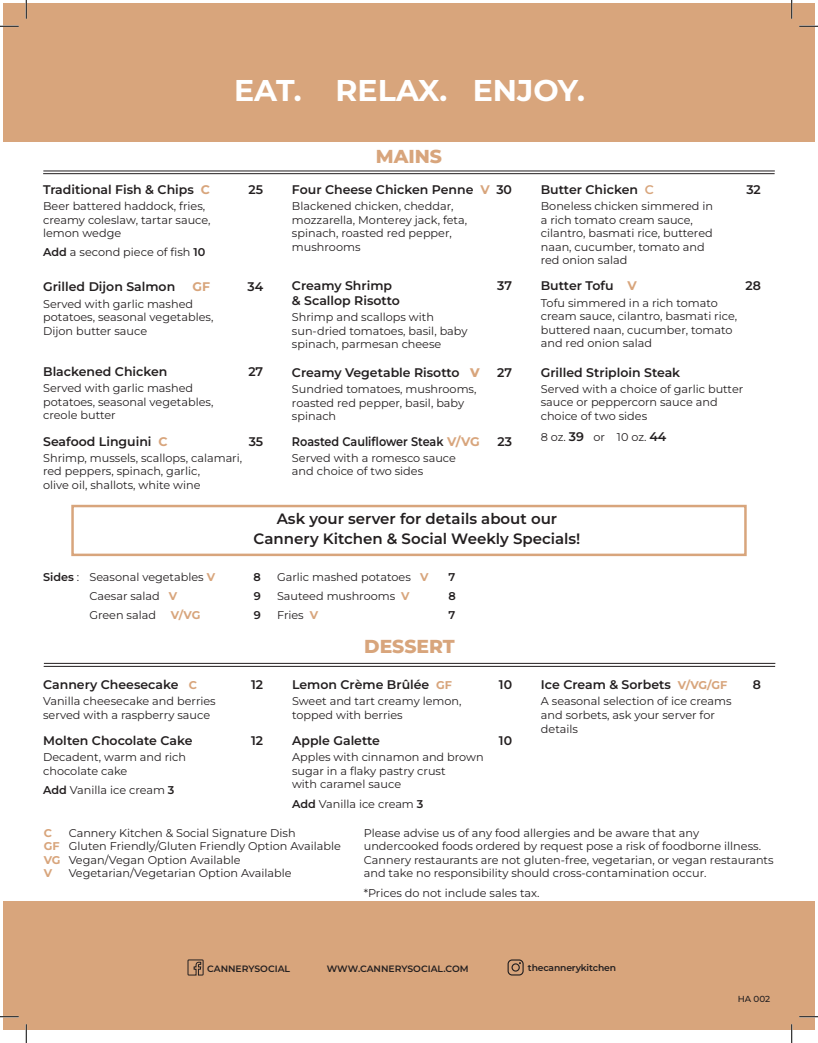
<style>
.page{position:relative;width:818px;height:1043px;background:#fff}
.page>*{position:absolute;margin:0;border:0;box-sizing:border-box;transform-origin:0 0}
.t1{font:700 30px "Montserrat";color:#fff}
.t2{font:800 18.75px "Montserrat";color:#d8a57c}
.t3{font:600 15px/20px "Montserrat";color:#231f20;text-align:center}
.Item{font:600 12.5px "Montserrat";color:#231f20}
.Item-2{font:600 12.5px "Montserrat";color:#231f20;scale:.9 1}
.Item-3{font:700 12.5px "Montserrat";color:#d8a57c}
.desription{font:11.25px/13.5px "Montserrat";color:#231f20}
.Item-4{font:11.25px/13.5px "Montserrat";color:#231f20}
.t4{font:700 11.25px "Montserrat";color:#d8a57c}
.t5{font:600 11.25px "Montserrat";color:#231f20}
.t6{font:600 9.25px "Montserrat";letter-spacing:-.01em;color:#231f20}
.t7{font:500 8.75px "Montserrat";color:#231f20}
.s1{font-weight:700;color:#d8a57c}
.s2{font-weight:600}
.s3{font-weight:800;color:#d8a57c}
.s4{color:#d8a57c}
.s5{font-weight:600;font-size:12.5px}
.s6{font-weight:700;font-size:11.25px;color:#d8a57c}
</style>
<div class="page">
<div style="left:4px;top:4px;width:810px;height:137px;background:#d8a57c"></div>
<div style="left:4px;top:901px;width:810px;height:129px;background:#d8a57c"></div>
<svg style="left:187px;top:959px;width:17px;height:17px"></svg>
<div style="left:507px;top:959px;width:16px;height:16px;border:1px solid #231f20;border-radius:4px"></div>
<div style="left:511px;top:963px;width:9px;height:8px;border:1px solid #231f20;border-radius:50%"></div>
<hr style="left:43px;top:171px;width:731px;height:1px;background:#231f20">
<hr style="left:43px;top:173px;width:731px;height:1px;background:#231f20">
<hr style="left:44px;top:663px;width:731px;height:1px;background:#231f20">
<hr style="left:44px;top:666px;width:731px;height:1px;background:#231f20">
<div style="left:71px;top:505px;width:675px;height:51px;border:2px solid #d8a57c"></div>
<svg style="left:0;top:25px;width:19px;height:6px"></svg>
<svg style="left:799px;top:25px;width:19px;height:6px"></svg>
<svg style="left:0;top:1015px;width:19px;height:2px"></svg>
<svg style="left:799px;top:1015px;width:19px;height:2px"></svg>
<svg style="left:25px;top:0;width:2px;height:19px"></svg>
<svg style="left:25px;top:1024px;width:2px;height:18px"></svg>
<svg style="left:790px;top:0;width:2px;height:19px"></svg>
<svg style="left:791px;top:1024px;width:1px;height:18px"></svg>
<p class="t1" style="left:234px;top:69px;width:352px">EAT. RELAX. ENJOY.</p>
<p class="Item" style="left:43px;top:181px;width:168px">Traditional Fish &amp; Chips <span class="s1">C</span></p>
<p class="Item" style="left:249px;top:181px;width:16px">25</p>
<p class="desription" style="left:43px;top:199px;width:169px">Beer battered haddock, fries, creamy coleslaw, tartar sauce, lemon wedge</p>
<p class="desription" style="left:43px;top:245px;width:164px"><span class="s2">Add</span> a second piece of fish <span class="s2">10</span></p>
<p class="Item" style="left:43px;top:278px;width:134px">Grilled Dijon Salmon</p>
<p class="Item-3" style="left:192px;top:278px;width:19px">GF</p>
<p class="Item" style="left:247px;top:278px;width:17px">34</p>
<p class="desription" style="left:43px;top:296px;width:172px">Served with garlic mashed potatoes, seasonal vegetables,<br>Dijon butter sauce</p>
<p class="Item" style="left:43px;top:363px;width:126px">Blackened Chicken</p>
<p class="Item" style="left:248px;top:363px;width:16px">27</p>
<p class="desription" style="left:43px;top:381px;width:172px">Served with garlic mashed potatoes, seasonal vegetables, creole butter</p>
<p class="Item" style="left:43px;top:432px;width:126px">Seafood Linguini <span class="s1">C</span></p>
<p class="Item" style="left:249px;top:432px;width:16px">35</p>
<p class="desription" style="left:43px;top:450px;width:200px">Shrimp, mussels, scallops, calamari, red peppers, spinach, garlic,<br>olive oil, shallots, white wine</p>
<p class="t2" style="left:376px;top:143px;width:68px">MAINS</p>
<p class="Item" style="left:292px;top:181px;width:221px">Four Cheese Chicken Penne <span class="s1">V</span> 30</p>
<p class="desription" style="left:292px;top:199px;width:177px">Blackened chicken, cheddar, mozzarella, Monterey jack, feta, spinach, roasted red pepper, mushrooms</p>
<p class="Item" style="left:292px;top:277px;width:102px">Creamy Shrimp</p>
<p class="Item" style="left:497px;top:277px;width:16px">37</p>
<p class="Item" style="left:292px;top:292px;width:109px">&amp; Scallop Risotto</p>
<p class="desription" style="left:292px;top:310px;width:177px">Shrimp and scallops with sun-dried tomatoes, basil, baby spinach, parmesan cheese</p>
<p class="Item" style="left:292px;top:364px;width:189px">Creamy Vegetable Risotto <span class="s3">V</span></p>
<p class="Item" style="left:497px;top:364px;width:16px">27</p>
<p class="desription" style="left:292px;top:382px;width:186px">Sundried tomatoes, mushrooms, roasted red pepper, basil, baby spinach</p>
<p class="Item-2" style="left:292px;top:432px;width:210px">Roasted Cauliflower Steak <span class="s1">V/VG</span></p>
<p class="Item" style="left:497px;top:432px;width:16px">23</p>
<p class="desription" style="left:292px;top:450px;width:165px">Served with a romesco sauce and choice of two sides</p>
<p class="Item" style="left:540px;top:181px;width:115px">Butter Chicken <span class="s4">C</span></p>
<p class="Item" style="left:746px;top:181px;width:16px">32</p>
<p class="Item-4" style="left:540px;top:199px;width:174px">Boneless chicken simmered in a rich tomato cream sauce, cilantro, basmati rice, buttered naan, cucumber, tomato and red onion salad</p>
<p class="Item" style="left:540px;top:277px;width:97px">Butter Tofu <span class="s1">V</span></p>
<p class="Item" style="left:745px;top:277px;width:17px">28</p>
<p class="desription" style="left:540px;top:295px;width:198px">Tofu simmered in a rich tomato cream sauce, cilantro, basmati rice, buttered naan, cucumber, tomato and red onion salad</p>
<p class="Item" style="left:540px;top:363px;width:141px">Grilled Striploin Steak</p>
<p class="desription" style="left:540px;top:382px;width:204px">Served with a choice of garlic butter sauce or peppercorn sauce and choice of two sides</p>
<p class="desription" style="left:540px;top:429px;width:127px">8 oz. <span class="s5">39</span> or 10 oz. <span class="s5">44</span></p>
<p class="t3" style="left:253px;top:508px;width:328px">Ask your server for details about our<br>Cannery Kitchen &amp; Social Weekly Specials!</p>
<p class="Item-4" style="left:43px;top:570px;width:173px"><span class="s2">Sides</span> : Seasonal vegetables <span class="s1">V</span></p>
<p class="t5" style="left:253px;top:569px;width:9px">8</p>
<p class="Item-4" style="left:277px;top:570px;width:153px">Garlic mashed potatoes <span class="s1">V</span></p>
<p class="t5" style="left:448px;top:569px;width:8px">7</p>
<p class="Item-4" style="left:89px;top:589px;width:89px">Caesar salad <span class="s1">V</span></p>
<p class="t5" style="left:254px;top:588px;width:9px">9</p>
<p class="Item-4" style="left:277px;top:589px;width:134px">Sauteed mushrooms <span class="s1">V</span></p>
<p class="t5" style="left:448px;top:588px;width:9px">8</p>
<p class="Item-4" style="left:89px;top:607px;width:68px">Green salad</p>
<p class="t4" style="left:171px;top:606px;width:31px">V/VG</p>
<p class="t5" style="left:254px;top:607px;width:9px">9</p>
<p class="Item-4" style="left:277px;top:607px;width:43px">Fries <span class="s1">V</span></p>
<p class="t5" style="left:448px;top:607px;width:8px">7</p>
<p class="Item" style="left:43px;top:676px;width:155px">Cannery Cheesecake <span class="s6">C</span></p>
<p class="Item" style="left:251px;top:676px;width:14px">12</p>
<p class="desription" style="left:43px;top:694px;width:174px">Vanilla cheesecake and berries served with a raspberry sauce</p>
<p class="Item" style="left:43px;top:732px;width:151px">Molten Chocolate Cake</p>
<p class="Item" style="left:251px;top:732px;width:14px">12</p>
<p class="desription" style="left:43px;top:750px;width:144px">Decadent, warm and rich chocolate cake</p>
<p class="desription" style="left:43px;top:783px;width:133px"><span class="s2">Add</span> Vanilla ice cream <span class="s2">3</span></p>
<p class="t2" style="left:364px;top:632px;width:92px">DESSERT</p>
<p class="Item" style="left:292px;top:676px;width:162px">Lemon Crème Brûlée <span class="s6">GF</span></p>
<p class="Item" style="left:499px;top:676px;width:15px">10</p>
<p class="Item-4" style="left:292px;top:694px;width:171px">Sweet and tart creamy lemon, topped with berries</p>
<p class="Item" style="left:292px;top:732px;width:89px">Apple Galette</p>
<p class="Item" style="left:499px;top:732px;width:15px">10</p>
<p class="desription" style="left:292px;top:750px;width:193px">Apples with cinnamon and brown sugar in a flaky pastry crust<br>with caramel sauce</p>
<p class="desription" style="left:292px;top:796px;width:133px"><span class="s2">Add</span> Vanilla ice cream <span class="s2">3</span></p>
<p class="Item" style="left:541px;top:676px;width:188px">Ice Cream &amp; Sorbets <span class="s6">V/VG/GF</span></p>
<p class="Item" style="left:752px;top:676px;width:10px">8</p>
<p class="desription" style="left:541px;top:694px;width:192px">A seasonal selection of ice creams and sorbets, ask your server for details</p>
<p class="Item-4" style="left:44px;top:825px;width:299px;text-indent:25px">Cannery Kitchen &amp; Social Signature Dish<br><span class="s1">GF</span> Gluten Friendly/Gluten Friendly Option Available<br><span class="s1">VG</span> Vegan/Vegan Option Available</p>
<p class="t4" style="left:44px;top:865px;width:10px">V</p>
<p class="Item-4" style="left:69px;top:866px;width:224px">Vegetarian/Vegetarian Option Available</p>
<p class="t4" style="left:44px;top:824px;width:10px">C</p>
<p class="Item-4" style="left:364px;top:825px;width:411px">Please advise us of any food allergies and be aware that any undercooked foods ordered by request pose a risk of foodborne illness.<br>Cannery restaurants are not gluten-free, vegetarian, or vegan restaurants and take no responsibility should cross-contamination occur.</p>
<p class="Item-4" style="left:364px;top:886px;width:177px">*Prices do not include sales tax.</p>
<p class="t6" style="left:207px;top:961px;width:84px">CANNERYSOCIAL</p>
<p class="t6" style="left:327px;top:961px;width:143px">WWW.CANNERYSOCIAL.COM</p>
<p class="t6" style="left:528px;top:961px;width:90px">thecannerykitchen</p>
<p class="t7" style="left:737px;top:993px;width:34px">HA 002</p>
</div>
